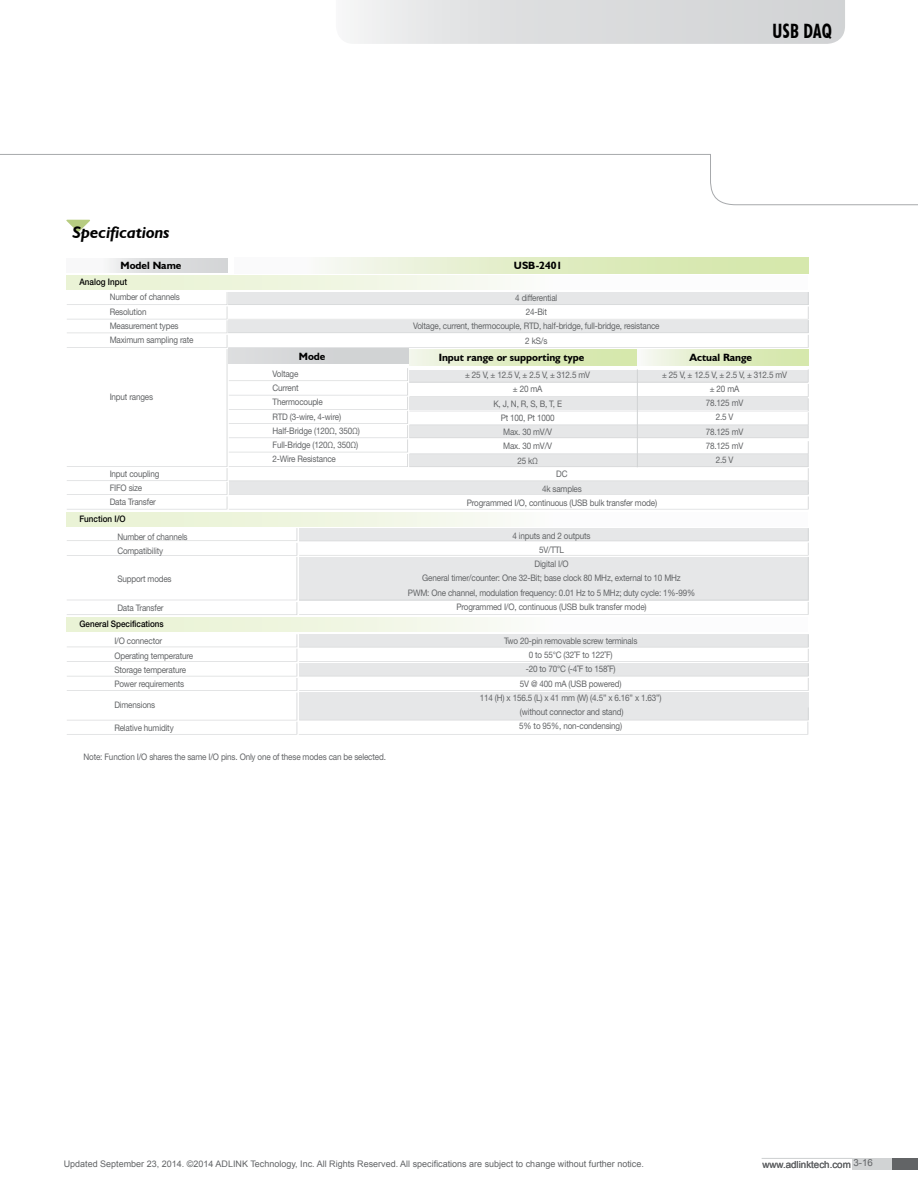
<style>
.page{position:relative;width:918px;height:1188px;background:#fff}
.page>*{position:absolute;margin:0;border:0;box-sizing:border-box;transform-origin:0 0}
.t1{font:700 condensed 19.8px "Futura BT";letter-spacing:.02em;color:#000;scale:.91 1}
.t2{font:italic 700 16.5px "Humanist 521 BT";color:#000}
.t3{font:700 10.5px "Humanist 521 BT";color:#000}
.t4{font:9.75px "Arial";color:#626466}
.t5{font:9px/14.2px "Helvetica Neue LT Std";letter-spacing:-.02em;color:#626466;text-align:center;scale:.9 1}
.t6{font:9px "Arial";color:#626466}
.t7{font:500 9px "Helvetica Neue LT Std";color:#000;scale:.9 1}
</style>
<div class="page">
<svg style="left:0;top:154px;width:918px;height:52px"></svg>
<svg style="left:350px;top:0;width:495px;height:44px;background:#dcdedf"></svg>
<svg style="left:67px;top:512px;width:436px;height:14px;background:#eff5e0"></svg>
<svg style="left:67px;top:617px;width:436px;height:15px;background:#eff5e0"></svg>
<svg style="left:67px;top:634px;width:742px;height:101px"></svg>
<svg style="left:67px;top:528px;width:742px;height:87px"></svg>
<svg style="left:66px;top:220px;width:24px;height:12px"></svg>
<div style="left:234px;top:257px;width:574px;height:17px;background:linear-gradient(to right,#fafafc,#cfe49f)"></div>
<svg style="left:67px;top:292px;width:742px;height:217px"></svg>
<svg style="left:67px;top:276px;width:436px;height:14px;background:#eff5e0"></svg>
<svg style="left:107px;top:258px;width:121px;height:14px;background:#dddee0"></svg>
<div style="left:891px;top:1158px;width:27px;height:11px;background:#626466"></div>
<div style="left:852px;top:1158px;width:39px;height:11px;background:#d1d3d4"></div>
<hr style="left:762px;top:1158px;width:90px;height:1px;background:#d1d3d4">
<h1 class="t1" style="left:773px;top:19px;width:67px">USB DAQ</h1>
<h2 class="t2" style="left:72px;top:222px;width:99px">Specifications</h2>
<p class="t3" style="left:121px;top:259px;width:62px">Model Name</p>
<p class="t3" style="left:514px;top:259px;width:50px">USB-2401</p>
<p class="t7" style="left:80px;top:276px;width:54px">Analog Input</p>
<p class="t5" style="left:413px;top:290px;width:275px">4 differential<br>24-Bit<br>Voltage, current, thermocouple, RTD, half-bridge, full-bridge, resistance<br>2 kS/s</p>
<p class="t5" style="left:110px;top:290px;width:95px;text-align:left">Number of channels<br>Resolution<br>Measurement types<br>Maximum sampling rate</p>
<p class="t3" style="left:299px;top:350px;width:28px">Mode</p>
<p class="t3" style="left:439px;top:351px;width:147px">Input range or supporting type</p>
<p class="t3" style="left:690px;top:351px;width:64px">Actual Range</p>
<p class="t5" style="left:110px;top:390px;width:50px">Input ranges</p>
<p class="t5" style="left:110px;top:466px;width:57px;text-align:left">Input coupling<br>FIFO size<br>Data Transfer</p>
<p class="t7" style="left:80px;top:513px;width:53px">Function I/O</p>
<p class="t5" style="left:117px;top:529px;width:80px;text-align:left">Number of channels<br>Compatibility</p>
<p class="t5" style="left:117px;top:572px;width:62px">Support modes</p>
<p class="t5" style="left:117px;top:600px;width:53px">Data Transfer</p>
<p class="t5" style="left:114px;top:634px;width:89px;text-align:left">I/O connector<br>Operating temperature<br>Storage temperature<br>Power requirements</p>
<p class="t5" style="left:114px;top:698px;width:47px">Dimensions</p>
<p class="t5" style="left:114px;top:720px;width:67px">Relative humidity</p>
<p class="t7" style="left:80px;top:618px;width:95px">General Specifications</p>
<p class="t5" style="left:273px;top:366px;width:98px;text-align:left">Voltage<br>Current<br>Thermocouple<br>RTD (3-wire, 4-wire)<br>Half-Bridge (120Ω, 350Ω)<br>Full-Bridge (120Ω, 350Ω)<br>2-Wire Resistance</p>
<p class="t5" style="left:84px;top:750px;width:337px">Note: Function I/O shares the same I/O pins. Only one of these modes can be selected.</p>
<p class="t5" style="left:465px;top:368px;width:140px">± 25 V, ± 12.5 V, ± 2.5 V, ± 312.5 mV ± 20 mA<br>K, J, N, R, S, B, T, E<br>Pt 100, Pt 1000<br>Max. 30 mV/V<br>Max. 30 mV/V<br>25 kΩ</p>
<p class="t5" style="left:662px;top:367px;width:140px">± 25 V, ± 12.5 V, ± 2.5 V, ± 312.5 mV ± 20 mA<br>78.125 mV<br>2.5 V<br>78.125 mV<br>78.125 mV<br>2.5 V</p>
<p class="t5" style="left:467px;top:467px;width:213px">DC<br>4k samples<br>Programmed I/O, continuous (USB bulk transfer mode)</p>
<p class="t5" style="left:408px;top:528px;width:321px">4 inputs and 2 outputs<br>5V/TTL<br>Digital I/O<br>General timer/counter: One 32-Bit; base clock 80 MHz, external to 10 MHz<br>PWM: One channel, modulation frequency: 0.01 Hz to 5 MHz; duty cycle: 1%-99% Programmed I/O, continuous (USB bulk transfer mode)</p>
<p class="t5" style="left:480px;top:633px;width:204px">Two 20-pin removable screw terminals<br>0 to 55°C (32˚F to 122˚F)<br>-20 to 70°C (-4˚F to 158˚F)<br>5V @ 400 mA (USB powered)<br>114 (H) x 156.5 (L) x 41 mm (W) (4.5” x 6.16” x 1.63”) (without connector and stand)<br>5% to 95%, non-condensing)</p>
<p class="t6" style="left:64px;top:1158px;width:582px">Updated September 23, 2014. ©2014 ADLINK Technology, Inc. All Rights Reserved. All specifications are subject to change without further notice.</p>
<p class="t4" style="left:762px;top:1158px;width:112px">www.adlinktech.com 3-16</p>
</div>
